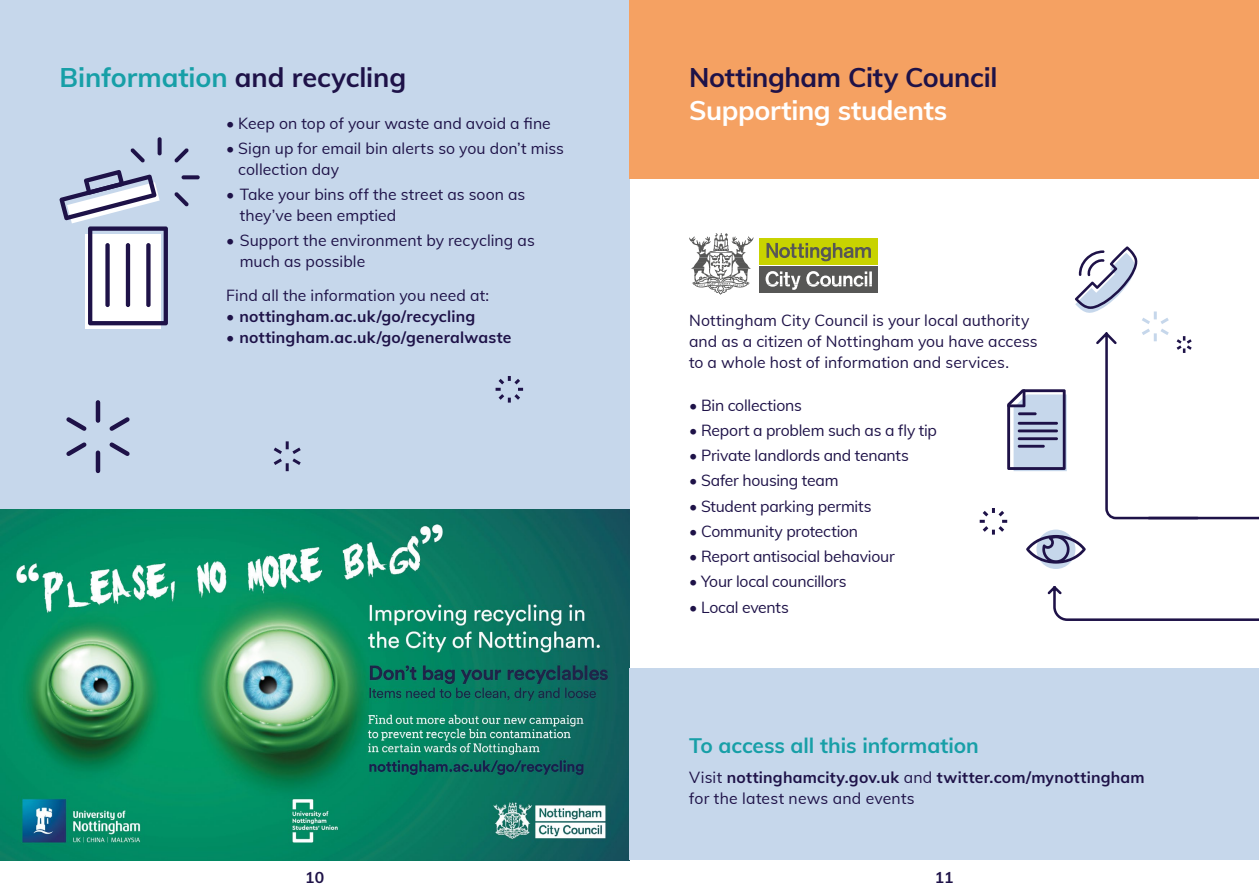
<style>
.page{position:relative;width:1259px;height:893px;background:#fff}
.page>*{position:absolute;margin:0;border:0;box-sizing:border-box;transform-origin:0 0}
.t1{font:700 27px "Muli";letter-spacing:-.005em;color:#179fa7}
.t2{font:700 27px "Muli";letter-spacing:-.015em;color:#1e1248}
.t3{font:700 27px "Muli";letter-spacing:-.015em;color:#fff}
.t4{font:700 21px "Muli";letter-spacing:-.005em;color:#179fa7}
.t5{font:15.75px/21px "Muli";color:#1e1248}
.t6{font:700 15.75px/21px "Muli";letter-spacing:.015em;color:#1e1248}
.s1{color:#1e1248}
.s2{font-weight:400}
</style>
<div class="page">
<img style="left:0;top:508px;width:629px;height:352px">
<div style="left:0;top:0;width:629px;height:508px;background:#c6d7eb"></div>
<svg style="left:158px;top:137px;width:4px;height:18px"></svg>
<svg style="left:130px;top:148px;width:15px;height:14px"></svg>
<svg style="left:174px;top:192px;width:15px;height:14px"></svg>
<svg style="left:181px;top:175px;width:19px;height:4px"></svg>
<svg style="left:174px;top:148px;width:15px;height:14px"></svg>
<div style="left:85px;top:234px;width:75px;height:95px;background:linear-gradient(to right,#fff,#fff)"></div>
<svg style="left:59px;top:170px;width:109px;height:155px"></svg>
<div style="left:105px;top:243px;width:5px;height:64px;background:#1e1248;border-radius:2px"></div>
<hr style="left:126px;top:243px;width:4px;height:64px;background:#1e1248;border-radius:2px">
<div style="left:146px;top:243px;width:5px;height:64px;background:#1e1248;border-radius:2px"></div>
<div style="left:629px;top:669px;width:630px;height:191px;background:#c6d7eb"></div>
<div style="left:629px;top:0;width:630px;height:178px;background:#f5a162"></div>
<svg style="left:1007px;top:389px;width:59px;height:82px;background:#abb4cd"></svg>
<hr style="left:1018px;top:412px;width:18px;height:3px;background:#1e1248">
<hr style="left:1017px;top:422px;width:41px;height:3px;background:#1e1248">
<hr style="left:1017px;top:429px;width:41px;height:3px;background:#1e1248">
<hr style="left:1017px;top:445px;width:27px;height:3px;background:#1e1248">
<hr style="left:1017px;top:437px;width:41px;height:3px;background:#1e1248">
<div style="left:1036px;top:530px;width:39px;height:39px;background:#c6d7eb;border-radius:50%"></div>
<svg style="left:1026px;top:535px;width:59px;height:29px"></svg>
<svg style="left:1047px;top:586px;width:212px;height:35px"></svg>
<hr style="left:1148px;top:517px;width:111px;height:2px;background:#1e1248">
<svg style="left:273px;top:441px;width:28px;height:31px"></svg>
<svg style="left:66px;top:400px;width:64px;height:74px"></svg>
<svg style="left:1075px;top:246px;width:125px;height:274px"></svg>
<svg style="left:979px;top:508px;width:28px;height:27px"></svg>
<svg style="left:495px;top:376px;width:28px;height:27px"></svg>
<div style="left:759px;top:267px;width:119px;height:26px;background:#575756"></div>
<div style="left:759px;top:238px;width:119px;height:26px;background:#c8d300"></div>
<svg style="left:689px;top:233px;width:64px;height:62px"></svg>
<svg style="left:766px;top:243px;width:105px;height:18px"></svg>
<svg style="left:765px;top:271px;width:107px;height:19px"></svg>
<h1 class="t1" style="left:60px;top:57px;width:348px">Binformation <span class="s1">and recycling</span></h1>
<p class="t5" style="left:226px;top:112px;width:326px">• Keep on top of your waste and avoid a fine</p>
<p class="t5" style="left:238px;top:137px;width:327px;text-indent:-12px">• Sign up for email bin alerts so you don’t miss collection day</p>
<p class="t5" style="left:240px;top:183px;width:287px;text-indent:-13px">• Take your bins off the street as soon as they’ve been emptied</p>
<p class="t5" style="left:240px;top:230px;width:296px;text-indent:-13px">• Support the environment by recycling as much as possible</p>
<p class="t5" style="left:226px;top:284px;width:264px">Find all the information you need at:</p>
<p class="t6" style="left:226px;top:305px;width:251px"><span class="s2">•</span> nottingham.ac.uk/go/recycling</p>
<p class="t6" style="left:226px;top:326px;width:287px"><span class="s2">•</span> nottingham.ac.uk/go/generalwaste</p>
<h1 class="t2" style="left:689px;top:57px;width:310px">Nottingham City Council</h1>
<h1 class="t3" style="left:689px;top:90px;width:260px">Supporting students</h1>
<p class="t5" style="left:689px;top:309px;width:350px">Nottingham City Council is your local authority and as a citizen of Nottingham you have access to a whole host of information and services.</p>
<p class="t5" style="left:689px;top:394px;width:114px">• Bin collections</p>
<p class="t5" style="left:689px;top:419px;width:249px">• Report a problem such as a fly tip</p>
<p class="t5" style="left:689px;top:444px;width:221px">• Private landlords and tenants</p>
<p class="t5" style="left:689px;top:469px;width:151px">• Safer housing team</p>
<p class="t5" style="left:689px;top:495px;width:184px">• Student parking permits</p>
<p class="t5" style="left:689px;top:520px;width:171px">• Community protection</p>
<p class="t5" style="left:689px;top:545px;width:207px">• Report antisocial behaviour</p>
<p class="t5" style="left:689px;top:570px;width:159px">• Your local councillors</p>
<p class="t5" style="left:689px;top:596px;width:101px">• Local events</p>
<h2 class="t4" style="left:689px;top:730px;width:291px">To access all this information</h2>
<p class="t6" style="left:689px;top:766px;width:457px"><span class="s2">Visit</span> nottinghamcity.gov.uk <span class="s2">and</span> twitter.com/mynottingham <span class="s2">for the latest news and events</span></p>
<p class="t6" style="left:305px;top:866px;width:20px">10</p>
<p class="t6" style="left:935px;top:866px;width:20px">11</p>
</div>
